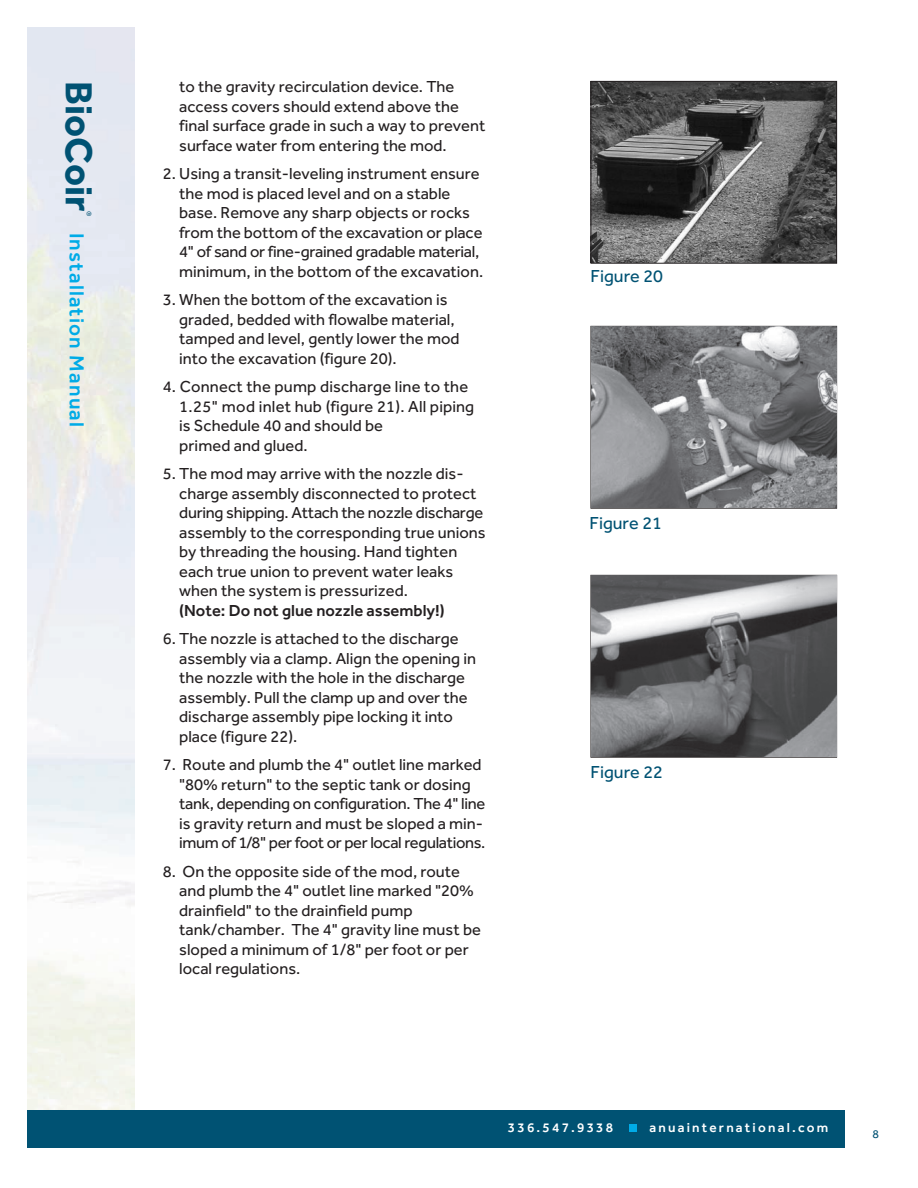
<style>
.page{position:relative;width:918px;height:1188px;background:#fff}
.page>*{position:absolute;margin:0;border:0;box-sizing:border-box;transform-origin:0 0}
.t1{font:700 39px "Effra";color:#005273}
.t2{font:500 21px "Effra";letter-spacing:.055em;color:#00abe7}
.t3{font:18px "Effra";color:#005273}
.t4{font:16.5px/19.5px "Effra";color:#231f20}
.t5{font:500 16.5px "Effra";color:#231f20}
.t6{font:500 13.5px "Effra";letter-spacing:.165em;color:#fff}
.t7{font:12px "Effra";color:#005273}
.t8{font:6.75px "Effra";color:#005273}
</style>
<div class="page">
<div style="left:27px;top:1110px;width:818px;height:38px;background:#005273"></div>
<div style="left:629px;top:1124px;width:8px;height:8px;background:#00abe7"></div>
<img style="left:593px;top:83px;width:242px;height:179px">
<div style="left:591px;top:81px;width:246px;height:183px;border:1px solid #231f20"></div>
<img style="left:591px;top:327px;width:245px;height:181px">
<img style="left:591px;top:576px;width:245px;height:181px">
<h1 class="t1" style="left:103px;top:81px;width:132px;rotate:90deg">BioCoir</h1>
<p class="t8" style="left:93px;top:211px;width:7px;rotate:90deg">®</p>
<p class="t2" style="left:89px;top:233px;width:196px;rotate:90deg">Installation Manual</p>
<p class="t4" style="left:179px;top:77px;width:308px">to the gravity recirculation device. The access covers should extend above the final surface grade in such a way to prevent surface water from entering the mod.</p>
<p class="t4" style="left:179px;top:164px;width:306px;text-indent:-16px">2. Using a transit-leveling instrument ensure the mod is placed level and on a stable base. Remove any sharp objects or rocks from the bottom of the excavation or place 4" of sand or fine-grained gradable material, minimum, in the bottom of the excavation.</p>
<p class="t4" style="left:179px;top:290px;width:282px;text-indent:-16px">3. When the bottom of the excavation is graded, bedded with flowalbe material, tamped and level, gently lower the mod into the excavation (figure 20).</p>
<p class="t4" style="left:179px;top:377px;width:296px;text-indent:-16px">4. Connect the pump discharge line to the<br>1.25" mod inlet hub (figure 21). All piping is Schedule 40 and should be<br>primed and glued.</p>
<p class="t4" style="left:179px;top:464px;width:308px;text-indent:-16px">5. The mod may arrive with the nozzle dis&shy;charge assembly disconnected to protect during shipping. Attach the nozzle discharge assembly to the corresponding true unions by threading the housing. Hand tighten each true union to prevent water leaks when the system is pressurized.</p>
<p class="t5" style="left:179px;top:600px;width:267px">(Note: Do not glue nozzle assembly!)</p>
<p class="t4" style="left:179px;top:629px;width:298px;text-indent:-16px">6. The nozzle is attached to the discharge assembly via a clamp. Align the opening in the nozzle with the hole in the discharge assembly. Pull the clamp up and over the discharge assembly pipe locking it into place (figure 22).</p>
<p class="t4" style="left:179px;top:755px;width:308px;text-indent:-16px">7. Route and plumb the 4" outlet line marked "80% return" to the septic tank or dosing tank, depending on configuration. The 4" line is gravity return and must be sloped a min&shy;imum of 1/8" per foot or per local regulations.</p>
<p class="t4" style="left:179px;top:861px;width:303px;text-indent:-16px">8. On the opposite side of the mod, route and plumb the 4" outlet line marked "20% drainfield" to the drainfield pump tank/chamber. The 4" gravity line must be sloped a minimum of 1/8" per foot or per local regulations.</p>
<p class="t3" style="left:591px;top:266px;width:74px">Figure 20</p>
<p class="t3" style="left:590px;top:512px;width:74px">Figure 21</p>
<p class="t3" style="left:591px;top:761px;width:74px">Figure 22</p>
<p class="t6" style="left:508px;top:1119px;width:107px">336.547.9338</p>
<p class="t6" style="left:649px;top:1119px;width:180px">anuainternational.com</p>
<p class="t7" style="left:872px;top:1126px;width:8px">8</p>
</div>
